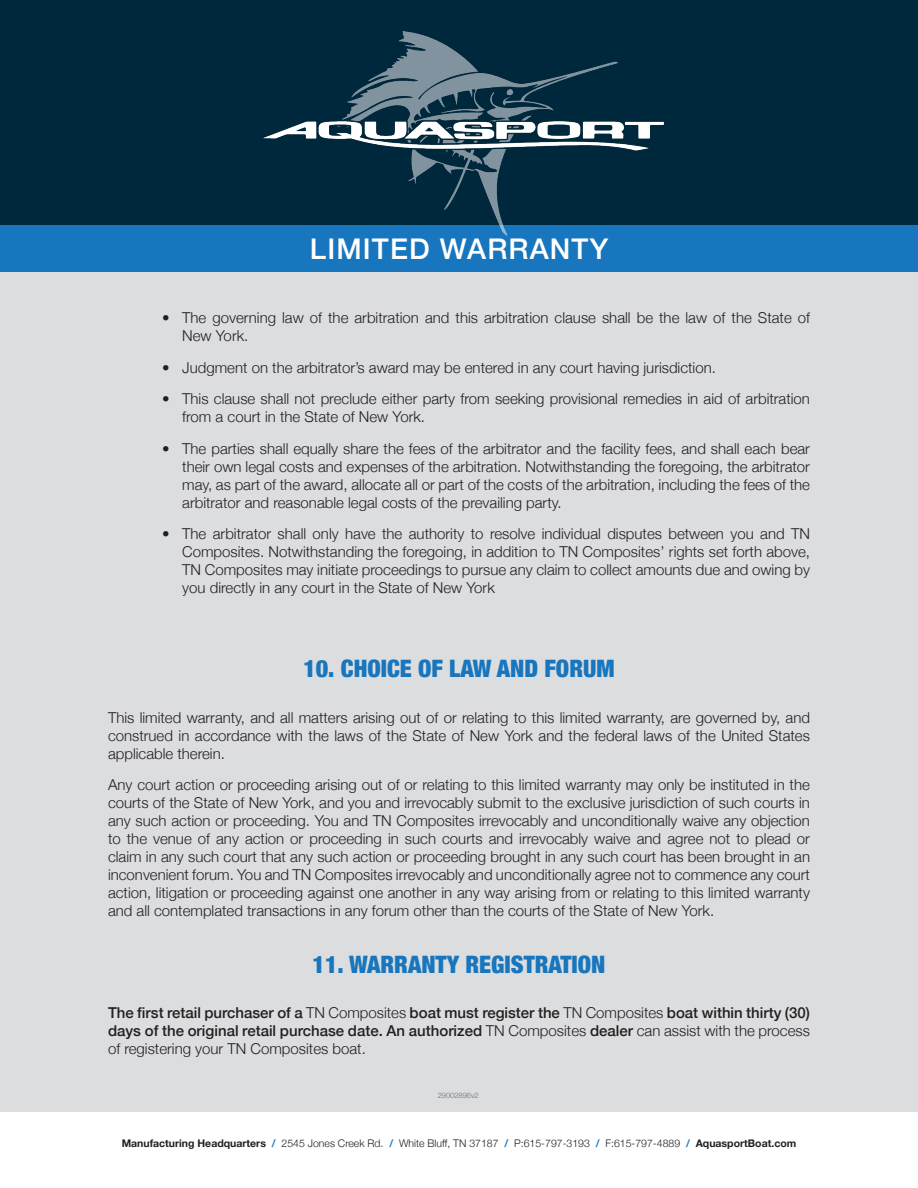
<style>
.page{position:relative;width:918px;height:1188px;background:#fff}
.page>*{position:absolute;margin:0;border:0;box-sizing:border-box;transform-origin:0 0}
.t1{font:500 28.5px "Helvetica Neue";letter-spacing:.04em;color:#fff}
.t2{font:900 condensed 24px "Helvetica Neue";color:#1776bd}
.t3{font:300 15px/18px "Helvetica Neue";color:#231f20;text-align:justify}
.t4{font:500 15px/18px "Helvetica Neue";color:#231f20;text-align:justify}
.t5{font:300 10.5px "Helvetica Neue";color:#231f20}
.t6{font:300 9px "Helvetica Neue";color:#76787b}
.t7{font:300 7.5px "Helvetica Neue";color:#6c6d70}
.s1{font-weight:300}
.s2{font-weight:700}
.s3{font-weight:700;color:#1776bd}
</style>
<div class="page">
<div style="left:0;top:219px;width:918px;height:893px;background:#dcdddf"></div>
<div style="left:0;top:0;width:918px;height:271px;background:#00283d"></div>
<div style="left:0;top:225px;width:918px;height:46px;background:#1776bd"></div>
<img style="left:264px;top:31px;width:400px;height:204px">
<h1 class="t1" style="left:310px;top:225px;width:300px">LIMITED WARRANTY</h1>
<p class="t3" style="left:182px;top:308px;width:629px;text-indent:-20px">• The governing law of the arbitration and this arbitration clause shall be the law of the State of<br>New York.</p>
<p class="t3" style="left:162px;top:358px;width:556px">• Judgment on the arbitrator’s award may be entered in any court having jurisdiction.</p>
<p class="t3" style="left:182px;top:389px;width:629px;text-indent:-20px">• This clause shall not preclude either party from seeking provisional remedies in aid of arbitration from a court in the State of New York.</p>
<p class="t3" style="left:182px;top:439px;width:629px;text-indent:-20px">• The parties shall equally share the fees of the arbitrator and the facility fees, and shall each bear their own legal costs and expenses of the arbitration. Notwithstanding the foregoing, the arbitrator may, as part of the award, allocate all or part of the costs of the arbitration, including the fees of the arbitrator and reasonable legal costs of the prevailing party.</p>
<p class="t3" style="left:182px;top:524px;width:629px;text-indent:-20px">• The arbitrator shall only have the authority to resolve individual disputes between you and TN Composites. Notwithstanding the foregoing, in addition to TN Composites’ rights set forth above, TN Composites may initiate proceedings to pursue any claim to collect amounts due and owing by you directly in any court in the State of New York</p>
<p class="t2" style="left:303px;top:649px;width:313px">10. CHOICE OF LAW AND FORUM</p>
<p class="t3" style="left:108px;top:707px;width:704px">This limited warranty, and all matters arising out of or relating to this limited warranty, are governed by, and construed in accordance with the laws of the State of New York and the federal laws of the United States applicable therein.</p>
<p class="t3" style="left:108px;top:775px;width:704px">Any court action or proceeding arising out of or relating to this limited warranty may only be instituted in the courts of the State of New York, and you and irrevocably submit to the exclusive jurisdiction of such courts in any such action or proceeding. You and TN Composites irrevocably and unconditionally waive any objection to the venue of any action or proceeding in such courts and irrevocably waive and agree not to plead or claim in any such court that any such action or proceeding brought in any such court has been brought in an inconvenient forum. You and TN Composites irrevocably and unconditionally agree not to commence any court action, litigation or proceeding against one another in any way arising from or relating to this limited warranty and all contemplated transactions in any forum other than the courts of the State of New York.</p>
<p class="t2" style="left:313px;top:945px;width:294px">11. WARRANTY REGISTRATION</p>
<p class="t4" style="left:108px;top:1003px;width:704px">The first retail purchaser of a <span class="s1">TN Composites</span> boat must register the <span class="s1">TN Composites</span> boat within thirty (30) days of the original retail purchase date. An authorized <span class="s1">TN Composites</span> dealer <span class="s1">can assist with the process of registering your TN Composites boat.</span></p>
<p class="t7" style="left:438px;top:1089px;width:43px">29002896v2</p>
<p class="t6" style="left:432px;top:1089px;width:56px">117322898v1</p>
<p class="t5" style="left:122px;top:1135px;width:676px"><span class="s2">Manufacturing Headquarters</span> <span class="s3">/</span> 2545 Jones Creek Rd. <span class="s3">/</span> White Bluff, TN 37187 <span class="s3">/</span> P:615-797-3193 <span class="s3">/</span> F:615-797-4889 <span class="s3">/</span> <span class="s2">AquasportBoat.com</span></p>
</div>
